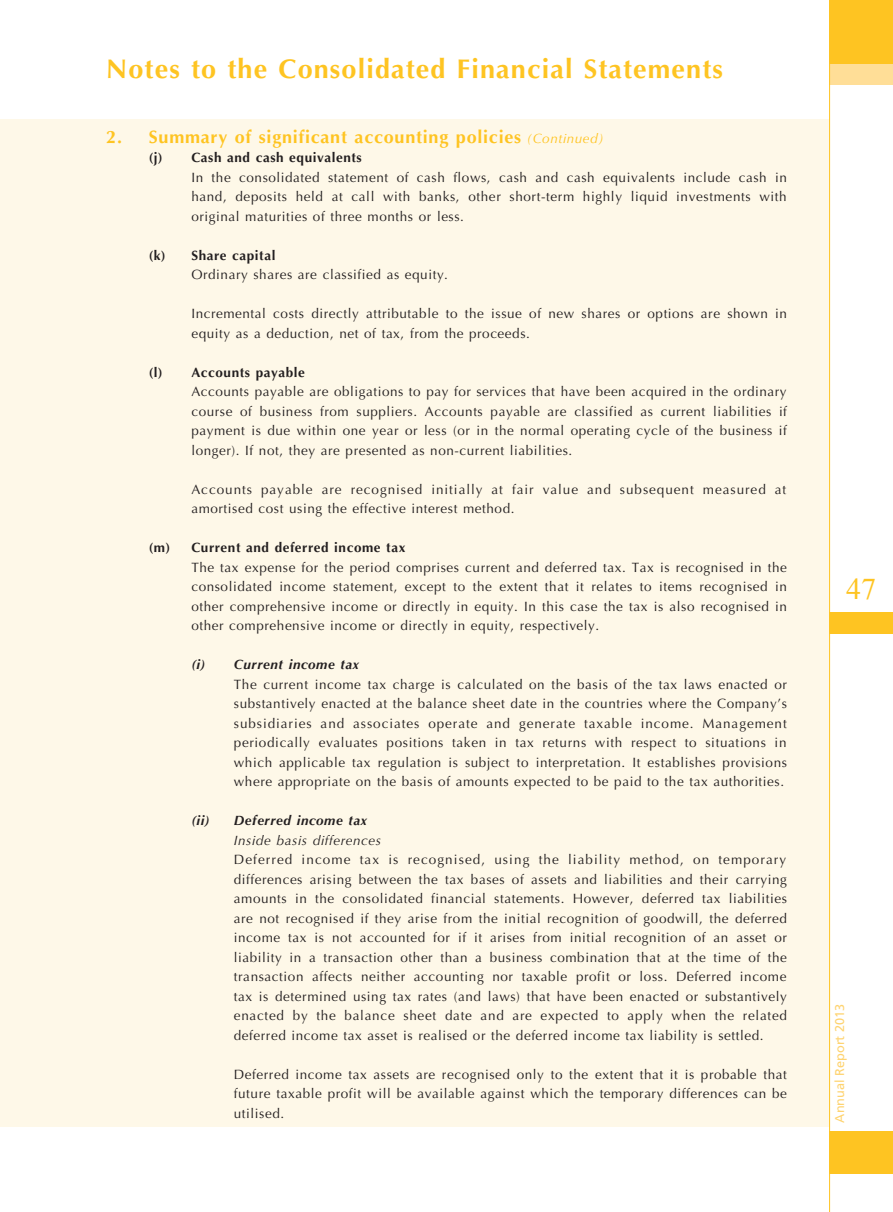
<style>
.page{position:relative;width:893px;height:1212px;background:#fff}
.page>*{position:absolute;margin:0;border:0;box-sizing:border-box;transform-origin:0 0}
.t1{font:30px "Times New Roman";color:#fec422}
.t2{font:700 27px "Optima";letter-spacing:.04em;color:#fec422}
.t3{font:700 18px "Optima";letter-spacing:.04em;color:#fec422}
.t4{font:13.5px/19.5px "Optima";letter-spacing:.04em;color:#231f20;text-align:justify}
.t5{font:13.5px/19.5px "Optima";letter-spacing:.07em;color:#231f20}
.t6{font:700 13.5px "Optima";letter-spacing:.04em;color:#231f20}
.t7{font:italic 700 13.5px "Optima";letter-spacing:.04em;color:#231f20}
.t8{font:italic 13.5px "Optima";letter-spacing:.04em;color:#231f20}
.t9{font:12.75px "Frutiger";color:#fed36f}
.s1{font-weight:400;font-style:italic;font-size:13.5px}
</style>
<div class="page">
<div style="left:0;top:119px;width:829px;height:1008px;background:#fef8e8"></div>
<div style="left:829px;top:45px;width:64px;height:40px;background:#ffde97"></div>
<div style="left:829px;top:0;width:64px;height:64px;background:#fec422"></div>
<div style="left:829px;top:612px;width:64px;height:22px;background:#fec422"></div>
<div style="left:829px;top:1131px;width:64px;height:43px;background:#fec422"></div>
<hr style="left:829px;top:0;width:1px;height:1212px;background:#fec422">
<h2 class="t2" style="left:106px;top:53px;width:618px">Notes to the Consolidated Financial Statements</h2>
<h3 class="t3" style="left:106px;top:126px;width:499px">2. Summary of significant accounting policies <span class="s1">(Continued)</span></h3>
<p class="t6" style="left:149px;top:150px;width:214px">(j) Cash and cash equivalents</p>
<p class="t4" style="left:191px;top:168px;width:597px">In the consolidated statement of cash flows, cash and cash equivalents include cash in hand, deposits held at call with banks, other short-term highly liquid investments with original maturities of three months or less.</p>
<p class="t6" style="left:149px;top:247px;width:128px">(k) Share capital</p>
<p class="t4" style="left:191px;top:265px;width:258px">Ordinary shares are classified as equity.</p>
<p class="t4" style="left:191px;top:304px;width:597px">Incremental costs directly attributable to the issue of new shares or options are shown in equity as a deduction, net of tax, from the proceeds.</p>
<p class="t6" style="left:149px;top:364px;width:158px">(l) Accounts payable</p>
<p class="t4" style="left:191px;top:382px;width:597px">Accounts payable are obligations to pay for services that have been acquired in the ordinary course of business from suppliers. Accounts payable are classified as current liabilities if payment is due within one year or less (or in the normal operating cycle of the business if longer). If not, they are presented as non-current liabilities.</p>
<p class="t5" style="left:191px;top:480px;width:596px">Accounts payable are recognised initially at fair value and subsequent measured at amortised cost using the effective interest method.</p>
<p class="t6" style="left:149px;top:540px;width:258px">(m) Current and deferred income tax</p>
<p class="t4" style="left:191px;top:558px;width:597px">The tax expense for the period comprises current and deferred tax. Tax is recognised in the consolidated income statement, except to the extent that it relates to items recognised in other comprehensive income or directly in equity. In this case the tax is also recognised in other comprehensive income or directly in equity, respectively.</p>
<p class="t7" style="left:191px;top:657px;width:169px">(i) Current income tax</p>
<p class="t4" style="left:234px;top:675px;width:555px">The current income tax charge is calculated on the basis of the tax laws enacted or substantively enacted at the balance sheet date in the countries where the Company’s subsidiaries and associates operate and generate taxable income. Management periodically evaluates positions taken in tax returns with respect to situations in which applicable tax regulation is subject to interpretation. It establishes provisions where appropriate on the basis of amounts expected to be paid to the tax authorities.</p>
<p class="t7" style="left:191px;top:813px;width:177px">(ii) Deferred income tax</p>
<p class="t8" style="left:234px;top:832px;width:149px">Inside basis differences</p>
<p class="t4" style="left:234px;top:850px;width:555px">Deferred income tax is recognised, using the liability method, on temporary differences arising between the tax bases of assets and liabilities and their carrying amounts in the consolidated financial statements. However, deferred tax liabilities are not recognised if they arise from the initial recognition of goodwill, the deferred income tax is not accounted for if it arises from initial recognition of an asset or liability in a transaction other than a business combination that at the time of the transaction affects neither accounting nor taxable profit or loss. Deferred income tax is determined using tax rates (and laws) that have been enacted or substantively enacted by the balance sheet date and are expected to apply when the related deferred income tax asset is realised or the deferred income tax liability is settled.</p>
<p class="t4" style="left:234px;top:1064px;width:555px">Deferred income tax assets are recognised only to the extent that it is probable that future taxable profit will be available against which the temporary differences can be utilised.</p>
<h1 class="t1" style="left:846px;top:569px;width:31px">47</h1>
<p class="t9" style="left:832px;top:1123px;width:121px;rotate:-90deg">Annual Report 2013</p>
</div>
